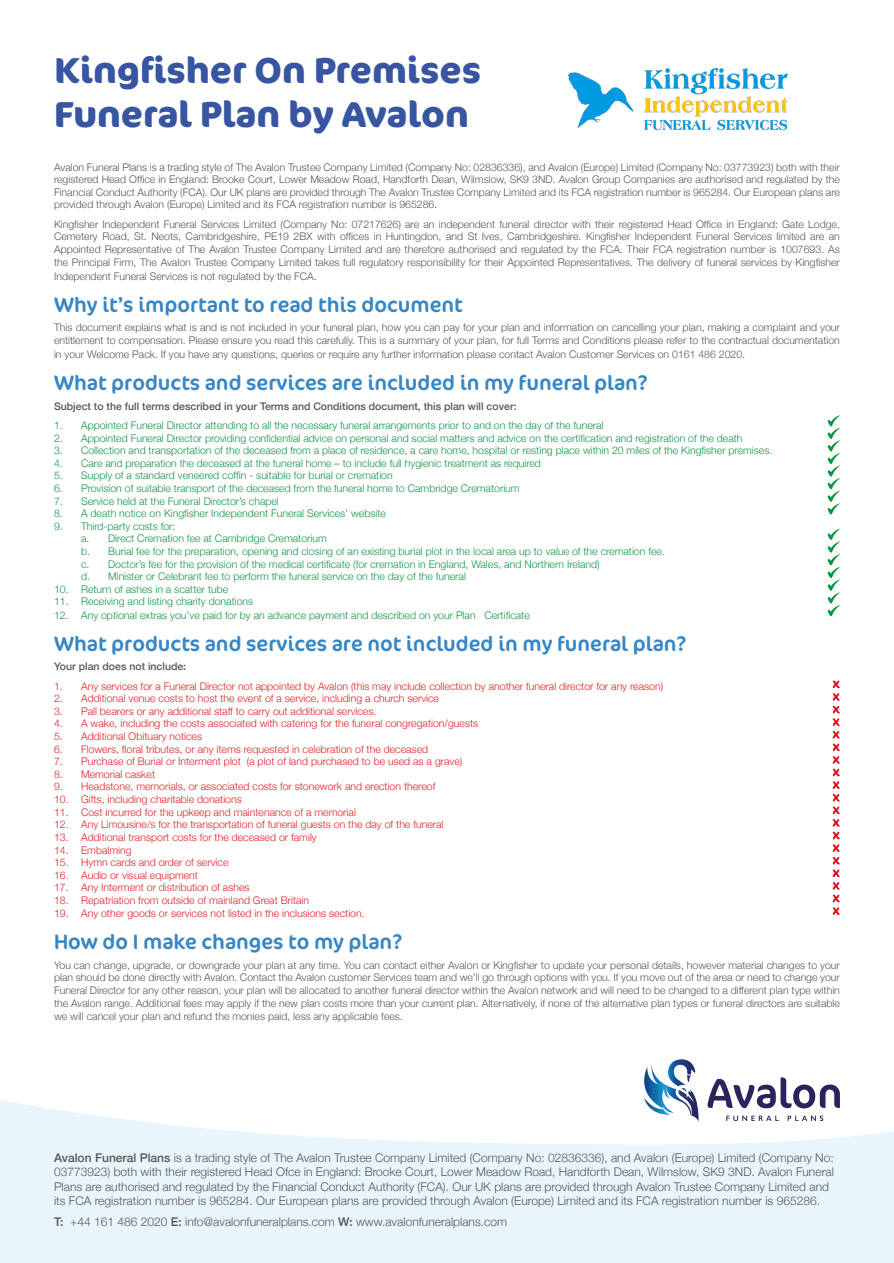
<style>
.page{position:relative;width:894px;height:1263px;background:#fff}
.page>*{position:absolute;margin:0;border:0;box-sizing:border-box;transform-origin:0 0}
.t1{font:700 36px/43.2px "Cocon Pro";color:#3855a2}
.t2{font:21px "Cocon Pro";color:#3787c5}
.t3{font:300 12px/14.4px "Helvetica Neue";color:#575755}
.t4{font:300 10.5px/12.6px "Helvetica Neue";color:#575755;text-align:justify}
.t5{font:300 10.5px "Helvetica Neue";color:#109647}
.t6{font:300 10.5px "Helvetica Neue";color:#e31e24}
.t7{font:500 10.5px "Helvetica Neue";color:#575755}
.s1{font-weight:500}
</style>
<div class="page">
<svg style="left:0;top:1097px;width:893px;height:166px;fill:#e8f5fc"></svg>
<svg style="left:726px;top:1115px;width:52px;height:6px"></svg>
<svg style="left:787px;top:1115px;width:35px;height:6px"></svg>
<svg style="left:644px;top:1059px;width:54px;height:62px"></svg>
<svg style="left:707px;top:1077px;width:132px;height:31px"></svg>
<svg style="left:827px;top:529px;width:12px;height:87px"></svg>
<svg style="left:827px;top:415px;width:12px;height:99px"></svg>
<svg style="left:832px;top:680px;width:7px;height:20px"></svg>
<svg style="left:832px;top:706px;width:7px;height:57px"></svg>
<svg style="left:832px;top:769px;width:7px;height:57px"></svg>
<svg style="left:832px;top:832px;width:7px;height:83px"></svg>
<img style="left:568px;top:68px;width:220px;height:63px">
<p class="t1" style="left:54px;top:48px;width:428px">Kingfisher On Premises<br>Funeral Plan by Avalon</p>
<p class="t4" style="left:54px;top:160px;width:787px">Avalon Funeral Plans is a trading style of The Avalon Trustee Company Limited (Company No: 02836336), and Avalon (Europe) Limited (Company No: 03773923) both with their registered Head Office in England: Brooke Court, Lower Meadow Road, Handforth Dean, Wilmslow, SK9 3ND. Avalon Group Companies are authorised and regulated by the Financial Conduct Authority (FCA). Our UK plans are provided through The Avalon Trustee Company Limited and its FCA registration number is 965284. Our European plans are provided through Avalon (Europe) Limited and its FCA registration number is 965286.</p>
<p class="t4" style="left:54px;top:217px;width:787px">Kingfisher Independent Funeral Services Limited (Company No: 07217626) are an independent funeral director with their registered Head Office in England: Gate Lodge, Cemetery Road, St. Neots, Cambridgeshire, PE19 2BX with offices in Huntingdon, and St Ives, Cambridgeshire. Kingfisher Independent Funeral Services limited are an Appointed Representative of The Avalon Trustee Company Limited and are therefore authorised and regulated by the FCA. Their FCA registration number is 1007693. As the Principal Firm, The Avalon Trustee Company Limited takes full regulatory responsibility for their Appointed Representatives. The delivery of funeral services by Kingfisher</p>
<p class="t4" style="left:54px;top:269px;width:264px">Independent Funeral Services is not regulated by the FCA.</p>
<p class="t2" style="left:54px;top:291px;width:410px">Why it’s important to read this document</p>
<p class="t4" style="left:54px;top:320px;width:787px">This document explains what is and is not included in your funeral plan, how you can pay for your plan and information on cancelling your plan, making a complaint and your entitlement to compensation. Please ensure you read this carefully. This is a summary of your plan, for full Terms and Conditions please refer to the contractual documentation</p>
<p class="t4" style="left:54px;top:347px;width:692px">in your Welcome Pack. If you have any questions, queries or require any further information please contact Avalon Customer Services on 0161 486 2020.</p>
<p class="t2" style="left:54px;top:369px;width:595px">What products and services are included in my funeral plan?</p>
<p class="t7" style="left:54px;top:397px;width:464px">Subject to the full terms described in your Terms and Conditions document, this plan will cover:</p>
<p class="t5" style="left:54px;top:417px;width:551px">1. Appointed Funeral Director attending to all the necessary funeral arrangements prior to and on the day of the funeral</p>
<p class="t5" style="left:54px;top:429px;width:689px">2. Appointed Funeral Director providing confidential advice on personal and social matters and advice on the certification and registration of the death</p>
<p class="t5" style="left:54px;top:442px;width:719px">3. Collection and transportation of the deceased from a place of residence, a care home, hospital or resting place within 20 miles of the Kingfisher premises.</p>
<p class="t5" style="left:54px;top:454px;width:488px">4. Care and preparation the deceased at the funeral home – to include full hygienic treatment as required</p>
<p class="t5" style="left:54px;top:467px;width:340px">5. Supply of a standard veneered coffin - suitable for burial or cremation</p>
<p class="t5" style="left:54px;top:480px;width:467px">6. Provision of suitable transport of the deceased from the funeral home to Cambridge Crematorium</p>
<p class="t5" style="left:54px;top:492px;width:226px">7. Service held at the Funeral Director’s chapel</p>
<p class="t5" style="left:54px;top:505px;width:333px">8. A death notice on Kingfisher Independent Funeral Services’ website</p>
<p class="t5" style="left:54px;top:517px;width:123px">9. Third-party costs for:</p>
<p class="t5" style="left:81px;top:530px;width:247px">a. Direct Cremation fee at Cambridge Crematorium</p>
<p class="t5" style="left:81px;top:543px;width:585px">b. Burial fee for the preparation, opening and closing of an existing burial plot in the local area up to value of the cremation fee.</p>
<p class="t5" style="left:81px;top:555px;width:520px">c. Doctor’s fee for the provision of the medical certificate (for cremation in England, Wales, and Northern Ireland)</p>
<p class="t5" style="left:81px;top:568px;width:386px">d. Minister or Celebrant fee to perform the funeral service on the day of the funeral</p>
<p class="t5" style="left:54px;top:580px;width:176px">10. Return of ashes in a scatter tube</p>
<p class="t5" style="left:54px;top:593px;width:201px">11. Receiving and listing charity donations</p>
<p class="t5" style="left:54px;top:607px;width:477px">12. Any optional extras you’ve paid for by an advance payment and described on your Plan Certificate</p>
<p class="t2" style="left:54px;top:629px;width:633px">What products and services are not included in my funeral plan?</p>
<p class="t7" style="left:54px;top:658px;width:134px">Your plan does not include:</p>
<p class="t6" style="left:54px;top:677px;width:610px">1. Any services for a Funeral Director not appointed by Avalon (this may include collection by another funeral director for any reason)</p>
<p class="t6" style="left:54px;top:690px;width:386px">2. Additional venue costs to host the event of a service, including a church service</p>
<p class="t6" style="left:54px;top:702px;width:324px">3. Pall bearers or any additional staff to carry out additional services.</p>
<p class="t6" style="left:54px;top:715px;width:425px">4. A wake, including the costs associated with catering for the funeral congregation/guests</p>
<p class="t6" style="left:54px;top:728px;width:149px">5. Additional Obituary notices</p>
<p class="t6" style="left:54px;top:740px;width:375px">6. Flowers, floral tributes, or any items requested in celebration of the deceased</p>
<p class="t6" style="left:54px;top:753px;width:410px">7. Purchase of Burial or Interment plot (a plot of land purchased to be used as a grave)</p>
<p class="t6" style="left:54px;top:765px;width:102px">8. Memorial casket</p>
<p class="t6" style="left:54px;top:778px;width:382px">9. Headstone, memorials, or associated costs for stonework and erection thereof</p>
<p class="t6" style="left:54px;top:791px;width:189px">10. Gifts, including charitable donations</p>
<p class="t6" style="left:54px;top:803px;width:303px">11. Cost incurred for the upkeep and maintenance of a memorial</p>
<p class="t6" style="left:54px;top:816px;width:391px">12. Any Limousine/s for the transportation of funeral guests on the day of the funeral</p>
<p class="t6" style="left:54px;top:828px;width:264px">13. Additional transport costs for the deceased or family</p>
<p class="t6" style="left:54px;top:841px;width:79px">14. Embalming</p>
<p class="t6" style="left:54px;top:854px;width:176px">15. Hymn cards and order of service</p>
<p class="t6" style="left:54px;top:866px;width:145px">16. Audio or visual equipment</p>
<p class="t6" style="left:54px;top:879px;width:197px">17. Any Interment or distribution of ashes</p>
<p class="t6" style="left:54px;top:891px;width:256px">18. Repatriation from outside of mainland Great Britain</p>
<p class="t6" style="left:54px;top:905px;width:312px">19. Any other goods or services not listed in the inclusions section.</p>
<p class="t2" style="left:54px;top:928px;width:349px">How do I make changes to my plan?</p>
<p class="t4" style="left:54px;top:958px;width:787px">You can change, upgrade, or downgrade your plan at any time. You can contact either Avalon or Kingfisher to update your personal details, however material changes to your plan should be done directly with Avalon. Contact the Avalon customer Services team and we’ll go through options with you. If you move out of the area or need to change your Funeral Director for any other reason, your plan will be allocated to another funeral director within the Avalon network and will need to be changed to a different plan type within the Avalon range. Additional fees may apply if the new plan costs more than your current plan. Alternatively, if none of the alternative plan types or funeral directors are suitable we will cancel your plan and refund the monies paid, less any applicable fees.</p>
<p class="t3" style="left:54px;top:1149px;width:781px"><span class="s1">Avalon Funeral Plans</span> is a trading style of The Avalon Trustee Company Limited (Company No: 02836336), and Avalon (Europe) Limited (Company No:<br>03773923) both with their registered Head Ofce in England: Brooke Court, Lower Meadow Road, Handforth Dean, Wilmslow, SK9 3ND. Avalon Funeral Plans are authorised and regulated by the Financial Conduct Authority (FCA). Our UK plans are provided through Avalon Trustee Company Limited and its FCA registration number is 965284. Our European plans are provided through Avalon (Europe) Limited and its FCA registration number is 965286.</p>
<p class="t3" style="left:54px;top:1213px;width:454px"><span class="s1">T:</span> +44 161 486 2020 <span class="s1">E:</span> info@avalonfuneralplans.com <span class="s1">W:</span> www.avalonfuneralplans.com</p>
</div>
